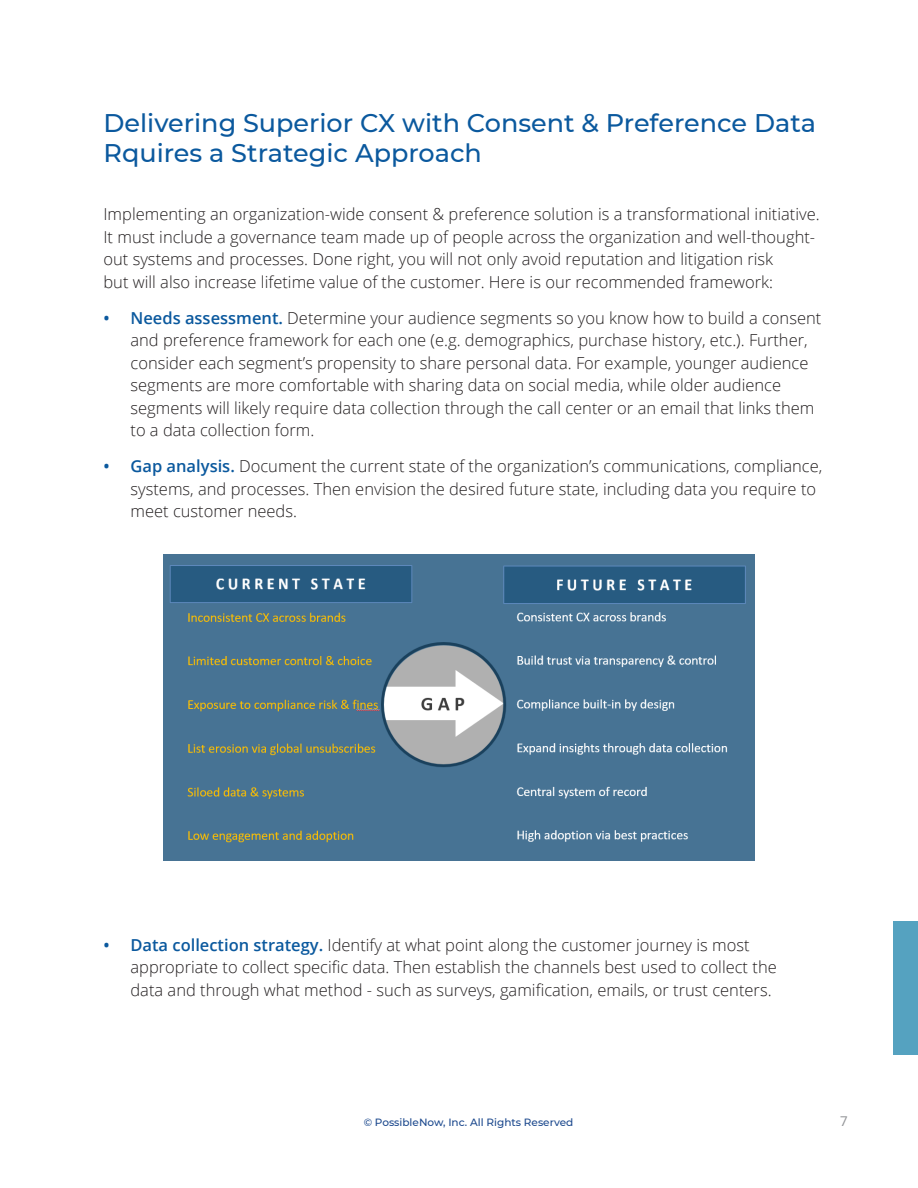
<style>
.page{position:relative;width:918px;height:1188px;background:#fff}
.page>*{position:absolute;margin:0;border:0;box-sizing:border-box;transform-origin:0 0}
.CP_Paragraph{font:500 25.5px/30px "Montserrat";color:#0b599e}
.CP_Paragraph-2{font:300 16.5px/22.5px "Open Sans";color:#231f20}
.t1{font:13.5px "Roboto";color:#939598}
.t2{font:500 10.5px "Montserrat";color:#1b488d}
.s1{font-weight:600;color:#0b599e}
</style>
<div class="page">
<div style="left:893px;top:921px;width:25px;height:133px;background:#55a2c0"></div>
<img style="left:164px;top:554px;width:590px;height:307px">
<p class="CP_Paragraph" style="left:104px;top:107px;width:714px">Delivering Superior CX with Consent &amp; Preference Data<br>Rquires a Strategic Approach</p>
<p class="CP_Paragraph-2" style="left:104px;top:203px;width:718px">Implementing an organization-wide consent &amp; preference solution is a transformational initiative.<br>It must include a governance team made up of people across the organization and well-thought&shy;out systems and processes. Done right, you will not only avoid reputation and litigation risk<br>but will also increase lifetime value of the customer. Here is our recommended framework:</p>
<p class="CP_Paragraph-2" style="left:130px;top:306px;width:692px;text-indent:-27px"><span class="s1">• Needs assessment.</span> Determine your audience segments so you know how to build a consent and preference framework for each one (e.g. demographics, purchase history, etc.). Further, consider each segment’s propensity to share personal data. For example, younger audience segments are more comfortable with sharing data on social media, while older audience segments will likely require data collection through the call center or an email that links them to a data collection form.</p>
<p class="CP_Paragraph-2" style="left:130px;top:455px;width:693px;text-indent:-27px"><span class="s1">• Gap analysis.</span> Document the current state of the organization’s communications, compliance, systems, and processes. Then envision the desired future state, including data you require to meet customer needs.</p>
<p class="CP_Paragraph-2" style="left:130px;top:933px;width:648px;text-indent:-27px"><span class="s1">• Data collection strategy.</span> Identify at what point along the customer journey is most appropriate to collect specific data. Then establish the channels best used to collect the data and through what method - such as surveys, gamification, emails, or trust centers.</p>
<p class="t2" style="left:364px;top:1115px;width:211px">© PossibleNow, Inc. All Rights Reserved</p>
<p class="t1" style="left:840px;top:1112px;width:9px">7</p>
</div>
